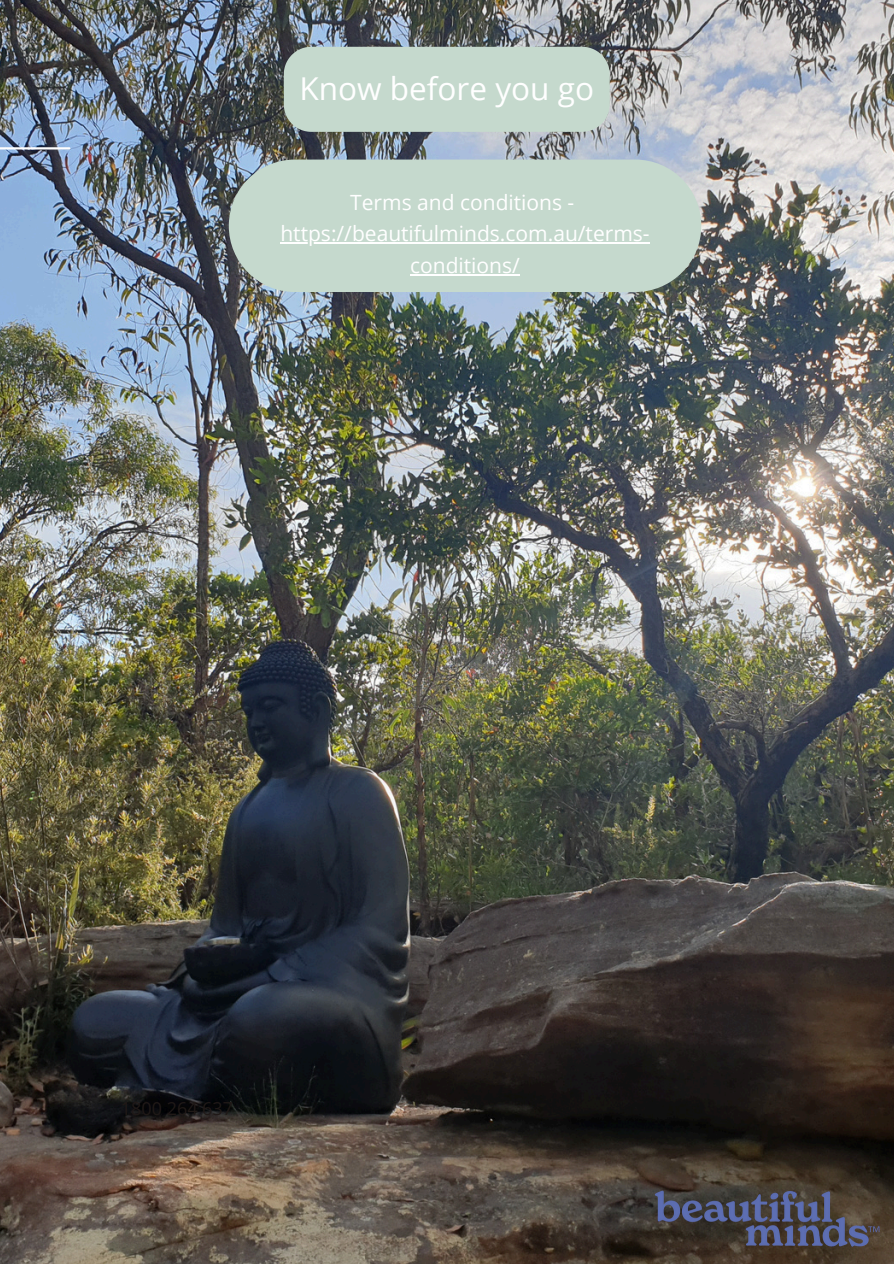
<style>
.page{position:relative;width:894px;height:1264px;background:#fff}
.page>*{position:absolute;margin:0;border:0;box-sizing:border-box;transform-origin:0 0}
.t1{font:31.5px "Open Sans";color:#fff}
.t2{font:21px/31.5px "Open Sans";color:#fff;text-align:center}
.t3{font:18px "Open Sans";color:#201917}
</style>
<div class="page">
<img style="left:0;top:0;width:893px;height:1263px">
<hr style="left:0;top:147px;width:69px;height:2px;background:#fff">
<div style="left:284px;top:47px;width:325px;height:85px;background:#c5d9cd"></div>
<div style="left:229px;top:159px;width:472px;height:133px;background:#c5d9cd;border-radius:66px"></div>
<hr style="left:280px;top:242px;width:369px;height:1px;background:#fff">
<hr style="left:410px;top:274px;width:110px;height:1px;background:#fff">
<img style="left:645px;top:1181px;width:239px;height:71px">
<h1 class="t1" style="left:299px;top:66px;width:296px">Know before you go</h1>
<p class="t2" style="left:350px;top:186px;width:226px">Terms and conditions -</p>
<h2 class="t2" style="left:280px;top:217px;width:371px">https://beautifulminds.com.au/terms&shy;conditions/</h2>
<p class="t3" style="left:121px;top:1095px;width:114px">1800 264 637</p>
</div>
